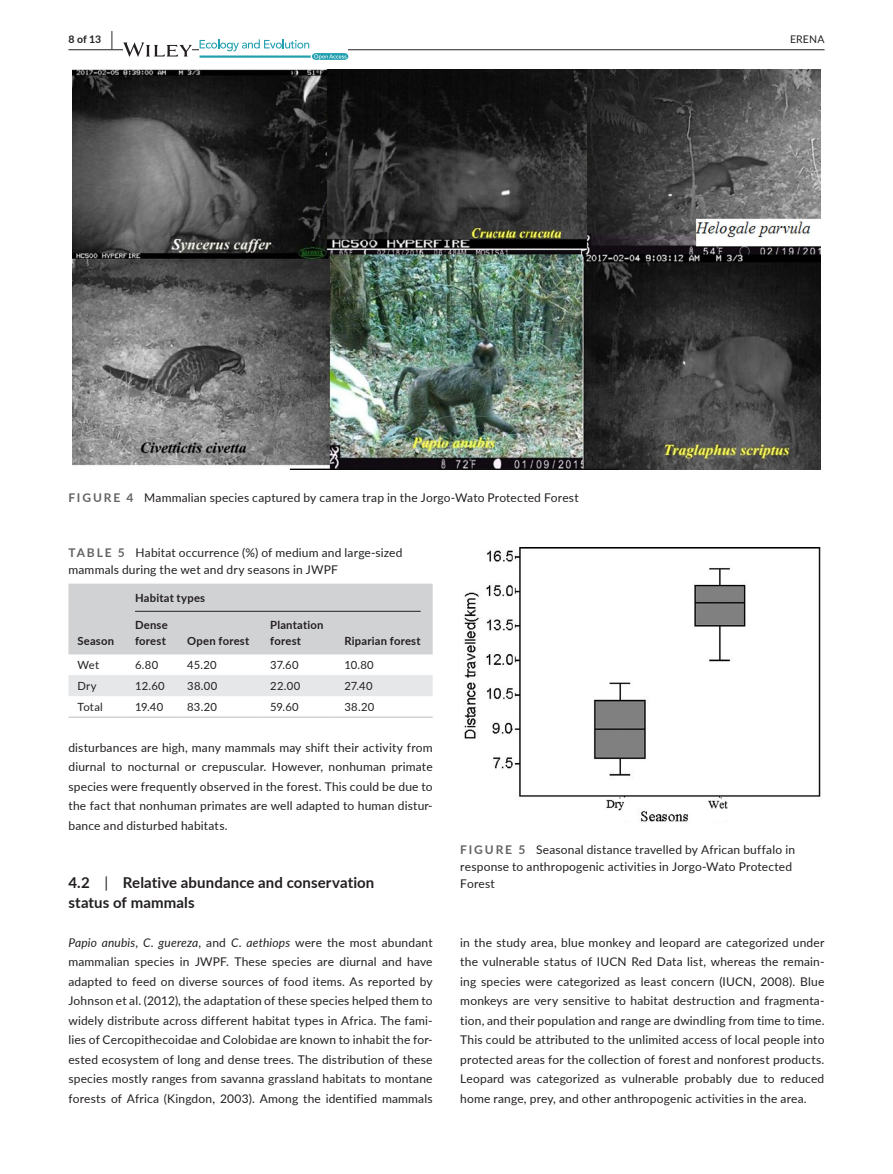
<style>
.page{position:relative;width:893px;height:1174px;background:#fff}
.page>*{position:absolute;margin:0;border:0;box-sizing:border-box;transform-origin:0 0}
.t1{font:700 15px/19.5px "Lato";letter-spacing:.01em;color:#231f20}
.t2{font:12px/19.5px "Lato";letter-spacing:.015em;color:#231f20;text-align:justify}
.t3{font:11.25px "Lato";letter-spacing:.015em;color:#231f20}
.t4{font:700 11.25px/15.8px "Lato";letter-spacing:.02em;color:#231f20}
.t5{font:700 10.5px "Lato";color:#231f20}
.t6{font:10.5px "Lato";letter-spacing:.015em;color:#231f20}
.s1{font-size:19.5px}
.s2{font-weight:700;color:#636366}
.s3{font-weight:400}
.s4{font-style:italic}
</style>
<div class="page">
<hr style="left:68px;top:49px;width:756px;height:1px;background:#231f20">
<svg style="left:123px;top:42px;width:69px;height:15px"></svg>
<svg style="left:200px;top:39px;width:148px;height:21px"></svg>
<img style="left:72px;top:69px;width:749px;height:401px">
<div style="left:68px;top:583px;width:365px;height:71px;background:#d1d2d4"></div>
<div style="left:68px;top:675px;width:365px;height:21px;background:#e6e7e9"></div>
<hr style="left:68px;top:716px;width:58px;height:2px;background:#d1d2d4">
<hr style="left:126px;top:716px;width:52px;height:2px;background:#d1d2d4">
<hr style="left:178px;top:716px;width:83px;height:2px;background:#d1d2d4">
<hr style="left:261px;top:716px;width:74px;height:2px;background:#d1d2d4">
<hr style="left:335px;top:716px;width:98px;height:2px;background:#d1d2d4">
<hr style="left:135px;top:611px;width:286px;height:1px;background:#231f20">
<img style="left:464px;top:548px;width:357px;height:274px">
<p class="t5" style="left:68px;top:31px;width:46px">8 of 13 <span class="s1">|</span></p>
<p class="t6" style="left:790px;top:31px;width:36px">ERENA</p>
<p class="t2" style="left:68px;top:487px;width:512px"><span class="s2">FIGURE 4</span> Mammalian species captured by camera trap in the Jorgo-Wato Protected Forest</p>
<p class="t2" style="left:68px;top:544px;width:336px;line-height:16.5px"><span class="s2">TABLE 5</span> Habitat occurrence (%) of medium and large-sized mammals during the wet and dry seasons in JWPF</p>
<p class="t4" style="left:77px;top:632px;width:38px">Season</p>
<p class="t4" style="left:135px;top:589px;width:72px">Habitat types</p>
<p class="t4" style="left:135px;top:617px;width:34px">Dense forest</p>
<p class="t4" style="left:187px;top:632px;width:64px">Open forest</p>
<p class="t4" style="left:270px;top:617px;width:55px">Plantation forest</p>
<p class="t4" style="left:344px;top:632px;width:78px">Riparian forest</p>
<p class="t3" style="left:77px;top:657px;width:23px">Wet</p>
<p class="t3" style="left:135px;top:657px;width:25px">6.80</p>
<p class="t3" style="left:187px;top:657px;width:31px">45.20</p>
<p class="t3" style="left:270px;top:657px;width:30px">37.60</p>
<p class="t3" style="left:344px;top:657px;width:31px">10.80</p>
<p class="t3" style="left:77px;top:678px;width:21px">Dry</p>
<p class="t3" style="left:135px;top:678px;width:31px">12.60</p>
<p class="t3" style="left:187px;top:678px;width:32px">38.00</p>
<p class="t3" style="left:270px;top:678px;width:31px">22.00</p>
<p class="t3" style="left:344px;top:678px;width:30px">27.40</p>
<p class="t3" style="left:77px;top:699px;width:27px">Total</p>
<p class="t3" style="left:135px;top:699px;width:30px">19.40</p>
<p class="t3" style="left:187px;top:699px;width:31px">83.20</p>
<p class="t3" style="left:270px;top:699px;width:30px">59.60</p>
<p class="t3" style="left:344px;top:699px;width:31px">38.20</p>
<p class="t2" style="left:68px;top:737px;width:366px">disturbances are high, many mammals may shift their activity from diurnal to nocturnal or crepuscular. However, nonhuman primate species were frequently observed in the forest. This could be due to the fact that nonhuman primates are well adapted to human distur&shy;bance and disturbed habitats.</p>
<p class="t2" style="left:460px;top:841px;width:336px;line-height:16.5px;text-align:left"><span class="s2">FIGURE 5</span> Seasonal distance travelled by African buffalo in response to anthropogenic activities in Jorgo-Wato Protected<br>Forest</p>
<p class="t1" style="left:68px;top:872px;width:307px">4.2 <span class="s3">|</span> Relative abundance and conservation status of mammals</p>
<p class="t2" style="left:68px;top:932px;width:366px"><span class="s4">Papio anubis</span>, <span class="s4">C</span>. <span class="s4">guereza</span>, and <span class="s4">C</span>. <span class="s4">aethiops</span> were the most abundant mammalian species in JWPF. These species are diurnal and have adapted to feed on diverse sources of food items. As reported by Johnson et al. (2012), the adaptation of these species helped them to widely distribute across different habitat types in Africa. The fami&shy;lies of Cercopithecoidae and Colobidae are known to inhabit the for&shy;ested ecosystem of long and dense trees. The distribution of these species mostly ranges from savanna grassland habitats to montane forests of Africa (Kingdon, 2003). Among the identified mammals</p>
<p class="t2" style="left:460px;top:932px;width:366px">in the study area, blue monkey and leopard are categorized under the vulnerable status of IUCN Red Data list, whereas the remain&shy;ing species were categorized as least concern (IUCN, 2008). Blue monkeys are very sensitive to habitat destruction and fragmenta&shy;tion, and their population and range are dwindling from time to time.<br>This could be attributed to the unlimited access of local people into protected areas for the collection of forest and nonforest products.<br>Leopard was categorized as vulnerable probably due to reduced home range, prey, and other anthropogenic activities in the area.</p>
</div>
